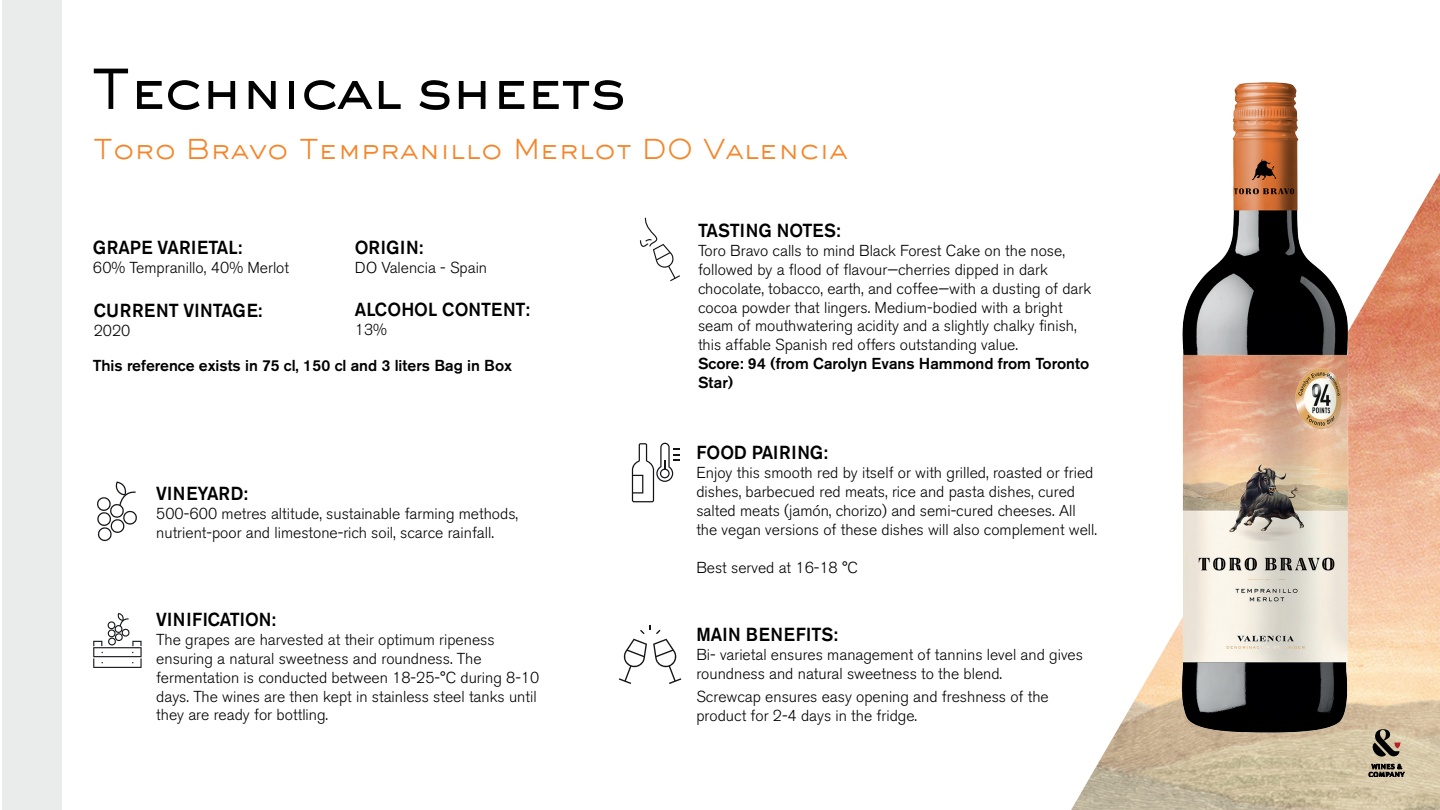
<style>
.page{position:relative;width:1440px;height:810px;background:#fff}
.page>*{position:absolute;margin:0;border:0;box-sizing:border-box;transform-origin:0 0}
.t1{font:500 54px "Sackers Gothic Std";letter-spacing:-.05em;color:#000001}
.t2{font:300 27px "Sackers Gothic Std";color:#f58529}
.t3{font:500 18.75px "Akzidenz Grotesk BE";color:#000001;scale:.95 1}
.t4{font:500 18.75px "Akzidenz Grotesk BE";letter-spacing:.02em;color:#000001;scale:.95 1}
.t5{font:500 18.75px "Akzidenz Grotesk BE";letter-spacing:.03em;color:#000001;scale:.95 1}
.t6{font:300 15.75px/18.9px "Akzidenz Grotesk BE";color:#000001}
.t7{font:500 15.75px/18.9px "Akzidenz Grotesk BE";color:#000001}
</style>
<div class="page">
<img style="left:1071px;top:173px;width:369px;height:637px">
<svg style="left:1394px;top:729px;width:7px;height:29px"></svg>
<svg style="left:1394px;top:764px;width:10px;height:13px"></svg>
<svg style="left:97px;top:482px;width:40px;height:59px"></svg>
<svg style="left:640px;top:218px;width:40px;height:63px"></svg>
<svg style="left:632px;top:443px;width:47px;height:59px"></svg>
<svg style="left:619px;top:625px;width:62px;height:59px"></svg>
<svg style="left:93px;top:613px;width:49px;height:55px"></svg>
<img style="left:1135px;top:82px;width:259px;height:700px">
<div style="left:2px;top:0;width:60px;height:810px;background:#e9ecea"></div>
<h1 class="t1" style="left:90px;top:53px;width:538px">Technical sheets</h1>
<h2 class="t2" style="left:93px;top:131px;width:757px">Toro Bravo Tempranillo Merlot DO Valencia</h2>
<p class="t3" style="left:93px;top:236px;width:159px">GRAPE VARIETAL:</p>
<p class="t6" style="left:93px;top:259px;width:198px">60% Tempranillo, 40% Merlot</p>
<p class="t4" style="left:94px;top:299px;width:179px">CURRENT VINTAGE:</p>
<p class="t6" style="left:94px;top:321px;width:38px">2020</p>
<p class="t3" style="left:355px;top:236px;width:73px">ORIGIN:</p>
<p class="t6" style="left:355px;top:259px;width:134px">DO Valencia - Spain</p>
<p class="t3" style="left:355px;top:298px;width:186px">ALCOHOL CONTENT:</p>
<p class="t6" style="left:355px;top:320px;width:34px">13%</p>
<p class="t7" style="left:93px;top:356px;width:421px">This reference exists in 75 cl, 150 cl and 3 liters Bag in Box</p>
<p class="t3" style="left:156px;top:482px;width:98px">VINEYARD:</p>
<p class="t6" style="left:156px;top:504px;width:363px">500-600 metres altitude, sustainable farming methods, nutrient-poor and limestone-rich soil, scarce rainfall.</p>
<p class="t3" style="left:156px;top:608px;width:127px">VINIFICATION:</p>
<p class="t6" style="left:156px;top:630px;width:384px">The grapes are harvested at their optimum ripeness ensuring a natural sweetness and roundness. The fermentation is conducted between 18-25-°C during 8-10 days. The wines are then kept in stainless steel tanks until they are ready for bottling.</p>
<p class="t3" style="left:698px;top:219px;width:152px">TASTING NOTES:</p>
<p class="t6" style="left:698px;top:241px;width:395px">Toro Bravo calls to mind Black Forest Cake on the nose, followed by a flood of flavour—cherries dipped in dark chocolate, tobacco, earth, and coffee—with a dusting of dark cocoa powder that lingers. Medium-bodied with a bright seam of mouthwatering acidity and a slightly chalky finish, this affable Spanish red offers outstanding value.</p>
<p class="t7" style="left:698px;top:354px;width:393px">Score: 94 (from Carolyn Evans Hammond from Toronto<br>Star)</p>
<p class="t3" style="left:696px;top:441px;width:140px">FOOD PAIRING:</p>
<p class="t6" style="left:696px;top:464px;width:402px">Enjoy this smooth red by itself or with grilled, roasted or fried dishes, barbecued red meats, rice and pasta dishes, cured salted meats (jamón, chorizo) and semi-cured cheeses. All the vegan versions of these dishes will also complement well.</p>
<p class="t6" style="left:696px;top:558px;width:163px">Best served at 16-18 °C</p>
<p class="t5" style="left:696px;top:623px;width:150px">MAIN BENEFITS:</p>
<p class="t6" style="left:696px;top:645px;width:388px">Bi- varietal ensures management of tannins level and gives roundness and natural sweetness to the blend.</p>
<p class="t6" style="left:696px;top:688px;width:354px">Screwcap ensures easy opening and freshness of the product for 2-4 days in the fridge.</p>
</div>
